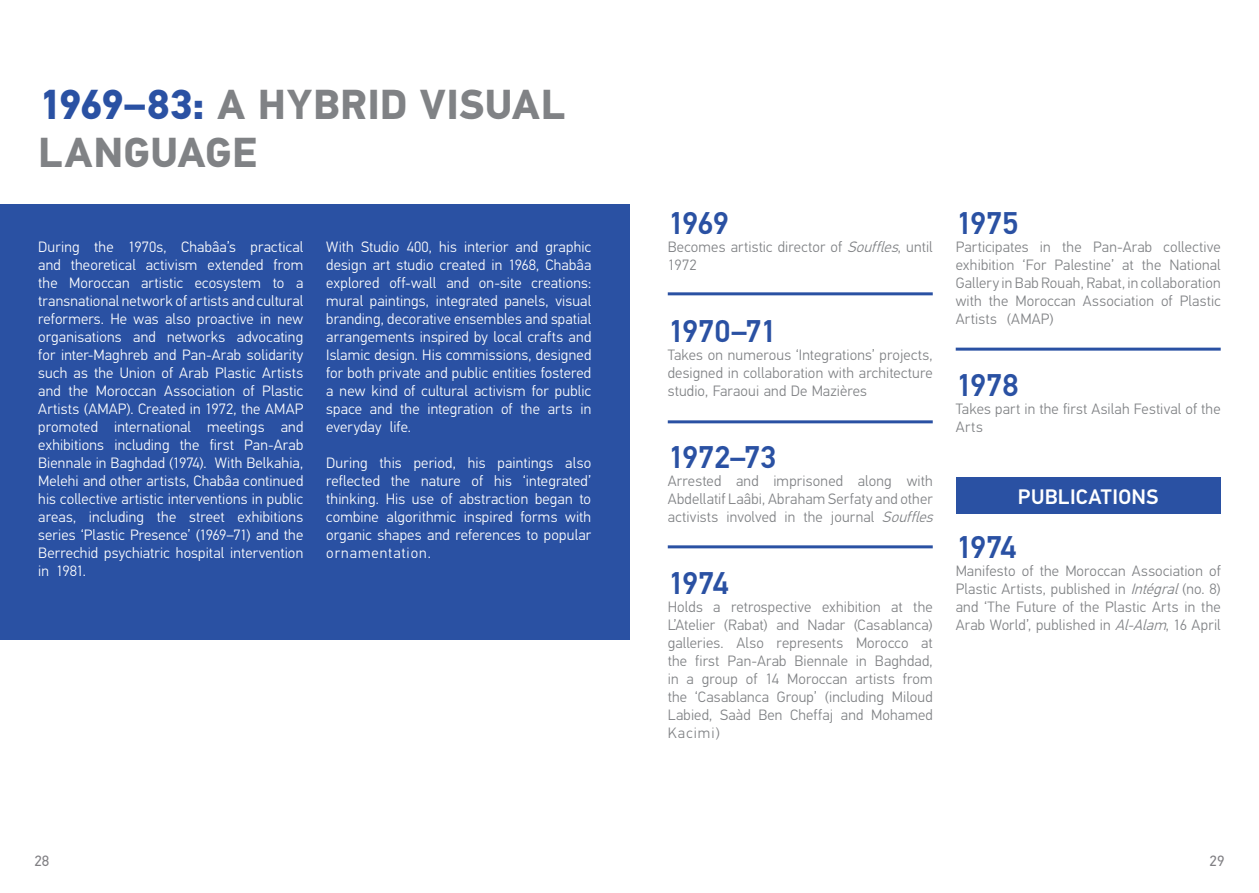
<style>
.page{position:relative;width:1259px;height:893px;background:#fff}
.page>*{position:absolute;margin:0;border:0;box-sizing:border-box;transform-origin:0 0}
.t1{font:700 42px/48px "PF Din Text Arabic";letter-spacing:.005em;color:#808285}
.t2{font:500 31.5px "PF Din Text Arabic";letter-spacing:-.04em;color:#2a51a3}
.t3{font:500 21px "PF Din Text Arabic";letter-spacing:.015em;color:#fff}
.t4{font:300 15px/18px "PF Din Text Arabic";letter-spacing:.01em;color:#fff;text-align:justify}
.t5{font:300 15px/18px "PF Din Text Arabic";letter-spacing:.015em;color:#808285;text-align:justify}
.t6{font:15px "PF Din Text Arabic";color:#807f83}
.s1{color:#2a51a3}
.s2{font-style:italic}
</style>
<div class="page">
<div style="left:0;top:204px;width:629px;height:436px;background:#2a51a3"></div>
<hr style="left:669px;top:292px;width:262px;height:3px;background:#2a51a3">
<hr style="left:669px;top:420px;width:262px;height:3px;background:#2a51a3">
<hr style="left:669px;top:545px;width:262px;height:3px;background:#2a51a3">
<div style="left:955px;top:477px;width:265px;height:36px;background:#2a51a3"></div>
<hr style="left:957px;top:348px;width:262px;height:3px;background:#2a51a3">
<h1 class="t1" style="left:38px;top:83px;width:529px"><span class="s1">1969–83:</span> A HYBRID VISUAL<br>LANGUAGE</h1>
<p class="t4" style="left:38px;top:239px;width:266px">During the 1970s, Chabâa’s practical and theoretical activism extended from the Moroccan artistic ecosystem to a transnational network of artists and cultural reformers. He was also proactive in new organisations and networks advocating for inter-Maghreb and Pan-Arab solidarity such as the Union of Arab Plastic Artists and the Moroccan Association of Plastic Artists (AMAP). Created in 1972, the AMAP promoted international meetings and exhibitions including the first Pan-Arab Biennale in Baghdad (1974). With Belkahia, Melehi and other artists, Chabâa continued his collective artistic interventions in public areas, including the street exhibitions series ‘Plastic Presence’ (1969–71) and the Berrechid psychiatric hospital intervention in 1981.</p>
<p class="t4" style="left:326px;top:239px;width:266px">With Studio 400, his interior and graphic design art studio created in 1968, Chabâa explored off-wall and on-site creations: mural paintings, integrated panels, visual branding, decorative ensembles and spatial arrangements inspired by local crafts and Islamic design. His commissions, designed for both private and public entities fostered a new kind of cultural activism for public space and the integration of the arts in everyday life.</p>
<p class="t4" style="left:326px;top:455px;width:266px">During this period, his paintings also reflected the nature of his ‘integrated’ thinking. His use of abstraction began to combine algorithmic inspired forms with organic shapes and references to popular ornamentation.</p>
<h2 class="t2" style="left:668px;top:203px;width:63px">1969</h2>
<p class="t5" style="left:668px;top:239px;width:266px">Becomes artistic director of <span class="s2">Souffles</span>, until<br>1972</p>
<h2 class="t2" style="left:668px;top:311px;width:110px">1970–71</h2>
<p class="t5" style="left:668px;top:347px;width:266px">Takes on numerous ‘Integrations’ projects, designed in collaboration with architecture studio, Faraoui and De Mazières</p>
<h2 class="t2" style="left:668px;top:437px;width:110px">1972–73</h2>
<p class="t5" style="left:668px;top:473px;width:272px;text-align:left">Arrested and imprisoned along with<br>Abdellatif Laâbi, Abraham Serfaty and other activists involved in the journal <span class="s2">Souffles</span></p>
<h2 class="t2" style="left:668px;top:563px;width:63px">1974</h2>
<p class="t5" style="left:668px;top:599px;width:266px">Holds a retrospective exhibition at the L’Atelier (Rabat) and Nadar (Casablanca) galleries. Also represents Morocco at the first Pan-Arab Biennale in Baghdad, in a group of 14 Moroccan artists from the ‘Casablanca Group’ (including Miloud Labied, Saàd Ben Cheffaj and Mohamed Kacimi)</p>
<h2 class="t2" style="left:955px;top:203px;width:64px">1975</h2>
<p class="t5" style="left:955px;top:239px;width:266px">Participates in the Pan-Arab collective exhibition ‘For Palestine’ at the National Gallery in Bab Rouah, Rabat, in collaboration with the Moroccan Association of Plastic Artists (AMAP)</p>
<h2 class="t2" style="left:955px;top:365px;width:64px">1978</h2>
<p class="t5" style="left:955px;top:401px;width:266px">Takes part in the first Asilah Festival of the<br>Arts</p>
<h3 class="t3" style="left:1018px;top:484px;width:142px">PUBLICATIONS</h3>
<h2 class="t2" style="left:955px;top:527px;width:63px">1974</h2>
<p class="t5" style="left:955px;top:563px;width:266px">Manifesto of the Moroccan Association of Plastic Artists, published in <span class="s2">Intégral</span>(no. 8) and ‘The Future of the Plastic Arts in the Arab World’, published in <span class="s2">Al-Alam</span>, 16 April</p>
<p class="t6" style="left:34px;top:852px;width:16px">28</p>
<p class="t6" style="left:1209px;top:852px;width:16px">29</p>
</div>
